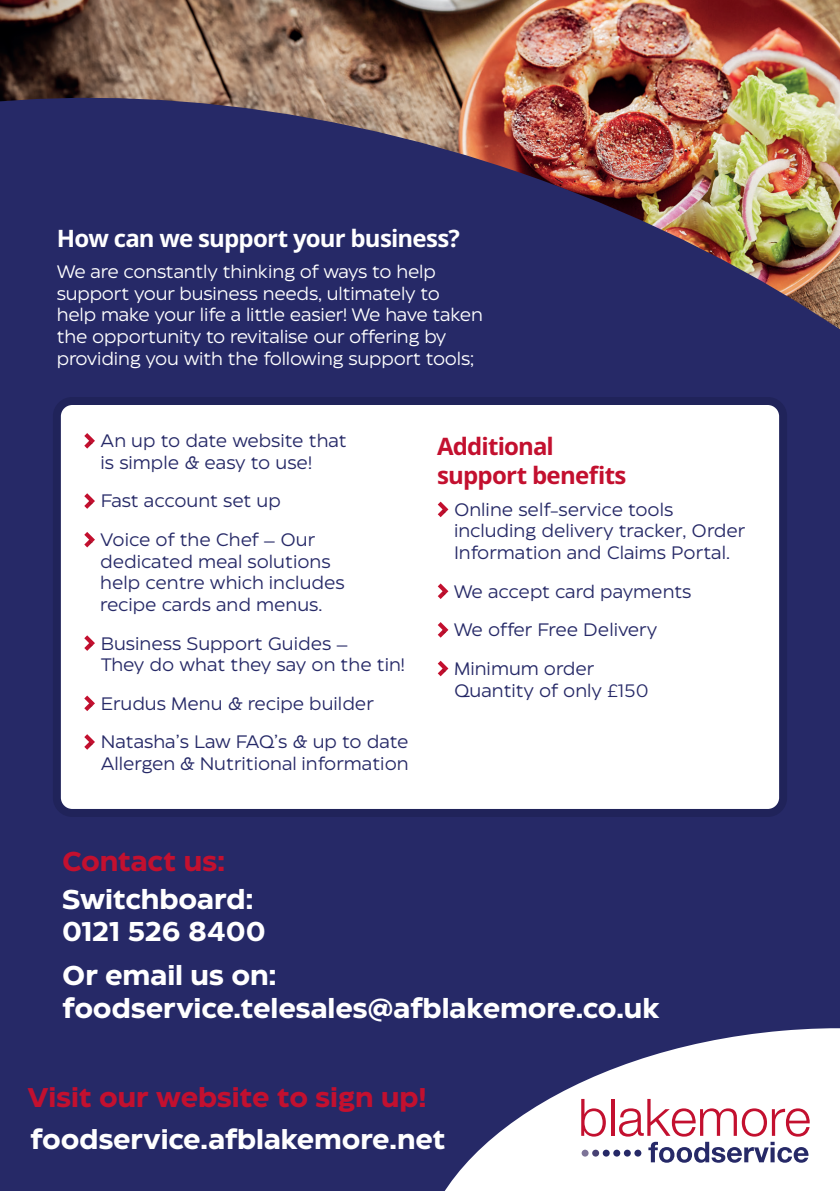
<style>
.page{position:relative;width:840px;height:1191px;background:#fff}
.page>*{position:absolute;margin:0;border:0;box-sizing:border-box;transform-origin:0 0}
.t1{font:700 27.2px/32.6px "Eastman Roman";letter-spacing:-.005em;color:#fff}
.t2{font:700 27.2px "Eastman Roman";letter-spacing:-.005em;color:#c3102f}
.t3{font:700 27px "Eastman Roman";letter-spacing:-.01em;color:#fff}
.t4{font:700 27px "Eastman Roman";letter-spacing:-.005em;color:#c3102f}
.t5{font:700 24px "Noto Sans";letter-spacing:-.035em;color:#fff}
.t6{font:700 24px/28.8px "Noto Sans";letter-spacing:-.035em;color:#c3102f}
.t7{font:18px/21.6px "Eastman Roman";color:#262967}
.t8{font:18px/21.6px "Eastman Roman";letter-spacing:-.01em;color:#fff}
</style>
<div class="page">
<img style="left:0;top:0;width:839px;height:9px">
<img style="left:0;top:9px;width:839px;height:1182px">
<div style="left:61px;top:405px;width:717px;height:404px;background:#fff;border-radius:11px"></div>
<svg style="left:84px;top:433px;width:11px;height:15px"></svg>
<svg style="left:84px;top:493px;width:11px;height:16px"></svg>
<svg style="left:84px;top:532px;width:11px;height:15px"></svg>
<svg style="left:84px;top:635px;width:11px;height:16px"></svg>
<svg style="left:84px;top:695px;width:11px;height:16px"></svg>
<svg style="left:84px;top:734px;width:11px;height:15px"></svg>
<svg style="left:437px;top:501px;width:11px;height:16px"></svg>
<svg style="left:437px;top:583px;width:11px;height:16px"></svg>
<svg style="left:437px;top:622px;width:11px;height:15px"></svg>
<svg style="left:437px;top:660px;width:11px;height:16px"></svg>
<div style="left:53px;top:397px;width:733px;height:420px;border:8px solid #dcdddf;border-radius:15px"></div>
<svg style="left:408px;top:1012px;width:431px;height:179px"></svg>
<div style="left:581px;top:1149px;width:7px;height:7px;background:#7d7498;border-radius:50%"></div>
<div style="left:592px;top:1149px;width:6px;height:7px;background:#474173;border-radius:50%"></div>
<svg style="left:602px;top:1149px;width:7px;height:7px"></svg>
<div style="left:613px;top:1149px;width:7px;height:7px;background:#262967;border-radius:50%"></div>
<svg style="left:581px;top:1099px;width:24px;height:37px"></svg>
<svg style="left:610px;top:1099px;width:4px;height:36px"></svg>
<svg style="left:618px;top:1099px;width:191px;height:63px"></svg>
<h3 class="t5" style="left:57px;top:221px;width:404px">How can we support your business?</h3>
<p class="t8" style="left:57px;top:259px;width:427px">We are constantly thinking of ways to help support your business needs, ultimately to help make your life a little easier! We have taken the opportunity to revitalise our offering by providing you with the following support tools;</p>
<p class="t7" style="left:100px;top:428px;width:248px">An up to date website that is simple &amp; easy to use!</p>
<p class="t7" style="left:100px;top:480px;width:216px;line-height:38.6px">Fast account set up<br>Voice of the Chef – Our</p>
<p class="t7" style="left:100px;top:549px;width:246px">dedicated meal solutions help centre which includes recipe cards and menus.</p>
<p class="t7" style="left:101px;top:631px;width:305px">Business Support Guides –<br>They do what they say on the tin!</p>
<p class="t7" style="left:101px;top:682px;width:309px;line-height:38.6px">Erudus Menu &amp; recipe builder<br>Natasha’s Law FAQ’s &amp; up to date</p>
<p class="t7" style="left:101px;top:751px;width:309px">Allergen &amp; Nutritional information</p>
<h3 class="t6" style="left:437px;top:433px;width:191px">Additional support benefits</h3>
<p class="t7" style="left:454px;top:497px;width:292px">Online self-service tools including delivery tracker, Order<br>Information and Claims Portal.</p>
<p class="t7" style="left:453px;top:570px;width:239px;line-height:38.6px">We accept card payments<br>We offer Free Delivery<br>Minimum order</p>
<p class="t7" style="left:454px;top:678px;width:196px">Quantity of only £150</p>
<h1 class="t2" style="left:62px;top:839px;width:164px">Contact us:</h1>
<h1 class="t1" style="left:62px;top:880px;width:205px">Switchboard:<br>0121 526 8400</h1>
<h1 class="t1" style="left:62px;top:956px;width:599px">Or email us on: foodservice.telesales@afblakemore.co.uk</h1>
<h2 class="t4" style="left:27px;top:1075px;width:400px">Visit our website to sign up!</h2>
<h2 class="t3" style="left:30px;top:1118px;width:417px">foodservice.afblakemore.net</h2>
</div>
